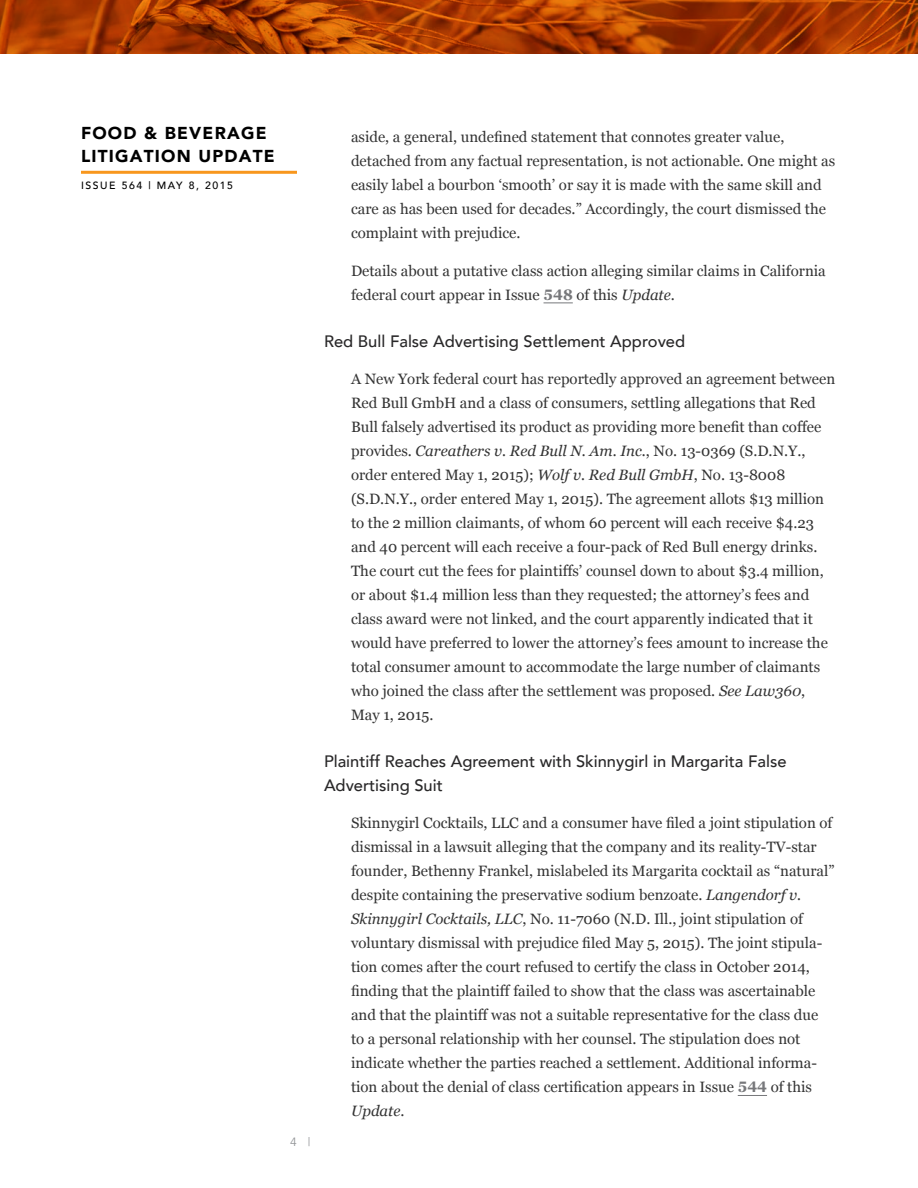
<style>
.page{position:relative;width:918px;height:1188px;background:#fff}
.page>*{position:absolute;margin:0;border:0;box-sizing:border-box;transform-origin:0 0}
.t1{font:900 17.25px/22.5px "Avenir";letter-spacing:.07em;color:#000}
.t2{font:500 16.5px/24px "Avenir";color:#292829}
.t3{font:15px/24px "Georgia";color:#333}
.t4{font:12px "Avenir";color:#939598}
.t5{font:500 10.5px "Avenir";letter-spacing:.15em;color:#000}
.s1{font-family:"Georgia Pro";font-weight:700;color:#77787b}
.s2{font-style:italic}
</style>
<div class="page">
<hr style="left:81px;top:171px;width:216px;height:3px;background:#f8971d">
<svg style="left:0;top:0;width:918px;height:54px;background:#a83c02"></svg>
<svg style="left:544px;top:303px;width:29px;height:1px"></svg>
<svg style="left:738px;top:1095px;width:29px;height:1px"></svg>
<p class="t1" style="left:81px;top:122px;width:195px">FOOD &amp; BEVERAGE<br>LITIGATION UPDATE</p>
<p class="t5" style="left:81px;top:176px;width:154px">ISSUE 564 | MAY 8, 2015</p>
<p class="t4" style="left:290px;top:1135px;width:22px">4 |</p>
<p class="t3" style="left:351px;top:125px;width:486px">aside, a general, undefined statement that connotes greater value, detached from any factual representation, is not actionable. One might as easily label a bourbon ‘smooth’ or say it is made with the same skill and care as has been used for decades.” Accordingly, the court dismissed the complaint with prejudice.</p>
<p class="t3" style="left:351px;top:258px;width:476px">Details about a putative class action alleging similar claims in California federal court appear in Issue <span class="s1">548</span> of this <span class="s2">Update</span>.</p>
<p class="t2" style="left:324px;top:328px;width:363px">Red Bull False Advertising Settlement Approved</p>
<p class="t3" style="left:351px;top:366px;width:486px">A New York federal court has reportedly approved an agreement between Red Bull GmbH and a class of consumers, settling allegations that Red Bull falsely advertised its product as providing more benefit than coffee provides. <span class="s2">Careathers v. Red Bull N. Am. Inc.</span>, No. 13-0369 (S.D.N.Y., order entered May 1, 2015); <span class="s2">Wolf v. Red Bull GmbH</span>, No. 13-8008 (S.D.N.Y., order entered May 1, 2015). The agreement allots $13 million to the 2 million claimants, of whom 60 percent will each receive $4.23 and 40 percent will each receive a four-pack of Red Bull energy drinks.<br>The court cut the fees for plaintiffs’ counsel down to about $3.4 million, or about $1.4 million less than they requested; the attorney’s fees and class award were not linked, and the court apparently indicated that it would have preferred to lower the attorney’s fees amount to increase the total consumer amount to accommodate the large number of claimants who joined the class after the settlement was proposed. <span class="s2">See Law360</span>, May 1, 2015.</p>
<p class="t2" style="left:324px;top:748px;width:464px">Plaintiff Reaches Agreement with Skinnygirl in Margarita False<br>Advertising Suit</p>
<p class="t3" style="left:351px;top:811px;width:485px">Skinnygirl Cocktails, LLC and a consumer have filed a joint stipulation of dismissal in a lawsuit alleging that the company and its reality-TV-star founder, Bethenny Frankel, mislabeled its Margarita cocktail as “natural” despite containing the preservative sodium benzoate. <span class="s2">Langendorf v.<br>Skinnygirl Cocktails, LLC</span>, No. 11-7060 (N.D. Ill., joint stipulation of voluntary dismissal with prejudice filed May 5, 2015). The joint stipula&shy;tion comes after the court refused to certify the class in October 2014, finding that the plaintiff failed to show that the class was ascertainable and that the plaintiff was not a suitable representative for the class due to a personal relationship with her counsel. The stipulation does not indicate whether the parties reached a settlement. Additional informa&shy;tion about the denial of class certification appears in Issue <span class="s1">544</span> of this <span class="s2">Update</span>.</p>
</div>
